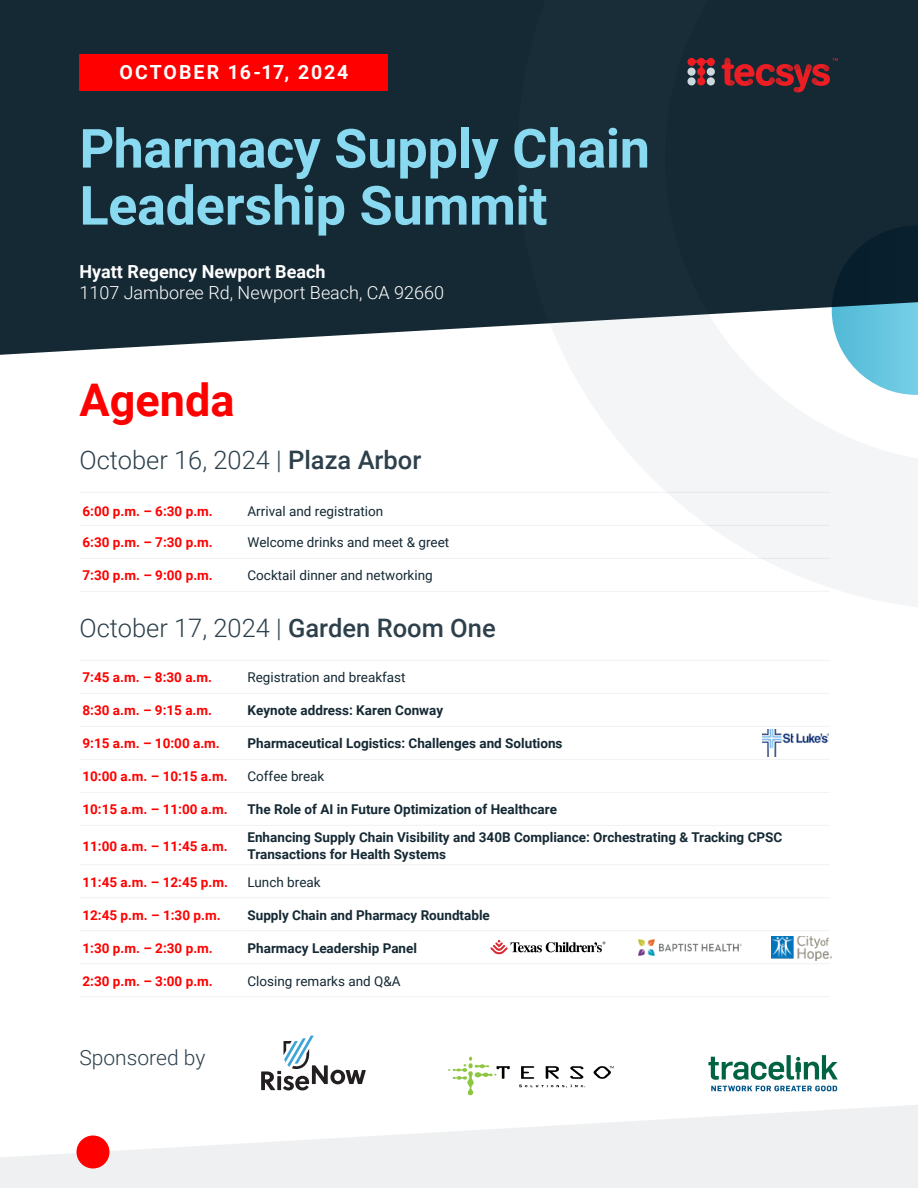
<style>
.page{position:relative;width:918px;height:1188px;background:#fff}
.page>*{position:absolute;margin:0;border:0;box-sizing:border-box;transform-origin:0 0}
.t1{font:700 54px/57px "Roboto";letter-spacing:-.005em;color:#89d9f0}
.t2{font:700 45px "Roboto";color:#f00}
.t3{font:300 25.5px "Roboto";color:#2d404b}
.t4{font:300 21px "Roboto";color:#2d404b}
.t5{font:700 19.5px "Roboto";letter-spacing:.1em;color:#fff}
.t6{font:300 18px "Roboto";color:#fff}
.t7{font:700 18px "Roboto";color:#fff}
.t8{font:700 13.5px/16.2px "Roboto";color:#152934}
.t9{font:700 13.5px "Roboto";color:#f00}
.t10{font:13.5px "Roboto";color:#152934}
.s1{font-weight:500}
</style>
<div class="page">
<div style="left:0;top:0;width:518px;height:355px;background:#152934"></div>
<svg style="left:0;top:1105px;width:918px;height:83px;fill:#eff0f1"></svg>
<hr style="left:80px;top:492px;width:164px;height:1px;background:#f0f2f5">
<hr style="left:244px;top:492px;width:586px;height:1px;background:#f0f2f5">
<hr style="left:80px;top:525px;width:164px;height:1px;background:#f0f2f5">
<hr style="left:244px;top:525px;width:586px;height:1px;background:#f0f2f5">
<hr style="left:80px;top:558px;width:164px;height:1px;background:#f0f2f5">
<hr style="left:244px;top:558px;width:586px;height:1px;background:#f0f2f5">
<hr style="left:80px;top:591px;width:164px;height:1px;background:#f0f2f5">
<hr style="left:244px;top:591px;width:586px;height:1px;background:#f0f2f5">
<hr style="left:80px;top:660px;width:164px;height:1px;background:#f0f2f5">
<hr style="left:244px;top:660px;width:586px;height:1px;background:#f0f2f5">
<hr style="left:80px;top:693px;width:164px;height:1px;background:#f0f2f5">
<hr style="left:244px;top:693px;width:586px;height:1px;background:#f0f2f5">
<hr style="left:80px;top:726px;width:164px;height:1px;background:#f0f2f5">
<hr style="left:244px;top:726px;width:586px;height:1px;background:#f0f2f5">
<hr style="left:80px;top:759px;width:164px;height:1px;background:#f0f2f5">
<hr style="left:244px;top:759px;width:586px;height:1px;background:#f0f2f5">
<hr style="left:80px;top:792px;width:164px;height:1px;background:#f0f2f5">
<hr style="left:244px;top:792px;width:586px;height:1px;background:#f0f2f5">
<hr style="left:80px;top:825px;width:164px;height:1px;background:#f0f2f5">
<hr style="left:244px;top:825px;width:586px;height:1px;background:#f0f2f5">
<hr style="left:80px;top:864px;width:164px;height:1px;background:#f0f2f5">
<hr style="left:244px;top:864px;width:586px;height:1px;background:#f0f2f5">
<hr style="left:80px;top:897px;width:164px;height:1px;background:#f0f2f5">
<hr style="left:244px;top:897px;width:586px;height:1px;background:#f0f2f5">
<hr style="left:80px;top:930px;width:164px;height:1px;background:#f0f2f5">
<hr style="left:244px;top:930px;width:586px;height:1px;background:#f0f2f5">
<hr style="left:80px;top:963px;width:164px;height:1px;background:#f0f2f5">
<hr style="left:244px;top:963px;width:586px;height:1px;background:#f0f2f5">
<hr style="left:80px;top:996px;width:164px;height:1px;background:#f0f2f5">
<hr style="left:244px;top:996px;width:586px;height:1px;background:#f0f2f5">
<svg style="left:518px;top:0;width:400px;height:607px;fill:#192d39"></svg>
<svg style="left:832px;top:225px;width:86px;height:170px"></svg>
<img style="left:763px;top:729px;width:65px;height:27px">
<img style="left:638px;top:939px;width:104px;height:17px">
<img style="left:772px;top:936px;width:59px;height:25px">
<svg style="left:490px;top:940px;width:115px;height:14px"></svg>
<svg style="left:261px;top:1036px;width:105px;height:54px"></svg>
<svg style="left:711px;top:1086px;width:126px;height:5px"></svg>
<svg style="left:708px;top:1055px;width:130px;height:25px"></svg>
<svg style="left:448px;top:1057px;width:62px;height:38px"></svg>
<svg style="left:519px;top:1066px;width:66px;height:22px"></svg>
<svg style="left:594px;top:1066px;width:20px;height:13px"></svg>
<div style="left:76px;top:1136px;width:34px;height:32px;background:#f00;border-radius:50%"></div>
<div style="left:80px;top:54px;width:308px;height:36px;background:#f00"></div>
<hr style="left:700px;top:61px;width:2px;height:21px;background:#c42026">
<hr style="left:691px;top:61px;width:20px;height:2px;background:#c42026">
<div style="left:687px;top:58px;width:9px;height:8px;background:#ed1d24;border-radius:50%"></div>
<div style="left:697px;top:58px;width:8px;height:8px;background:#ed1d24;border-radius:50%"></div>
<div style="left:707px;top:58px;width:8px;height:8px;background:#ed1d24;border-radius:50%"></div>
<div style="left:687px;top:68px;width:9px;height:8px;background:#cdd8dd;border-radius:50%"></div>
<div style="left:697px;top:68px;width:8px;height:8px;background:#ed1d24;border-radius:50%"></div>
<div style="left:707px;top:68px;width:8px;height:8px;background:#cdd8dd;border-radius:50%"></div>
<div style="left:687px;top:77px;width:9px;height:8px;background:#cdd8dd;border-radius:50%"></div>
<div style="left:697px;top:77px;width:8px;height:8px;background:#ed1d24;border-radius:50%"></div>
<div style="left:707px;top:77px;width:8px;height:8px;background:#cdd8dd;border-radius:50%"></div>
<svg style="left:722px;top:58px;width:116px;height:34px"></svg>
<h3 class="t5" style="left:120px;top:58px;width:230px">OCTOBER 16-17, 2024</h3>
<h1 class="t1" style="left:80px;top:118px;width:572px">Pharmacy Supply Chain<br>Leadership Summit</h1>
<h3 class="t7" style="left:80px;top:259px;width:248px">Hyatt Regency Newport Beach</h3>
<h3 class="t6" style="left:80px;top:280px;width:366px">1107 Jamboree Rd, Newport Beach, CA 92660</h3>
<h2 class="t2" style="left:80px;top:369px;width:156px">Agenda</h2>
<h3 class="t3" style="left:80px;top:442px;width:343px">October 16, 2024 | <span class="s1">Plaza Arbor</span></h3>
<p class="t9" style="left:82px;top:502px;width:132px">6:00 p.m. – 6:30 p.m.</p>
<p class="t10" style="left:247px;top:502px;width:137px">Arrival and registration</p>
<p class="t9" style="left:82px;top:533px;width:132px">6:30 p.m. – 7:30 p.m.</p>
<p class="t10" style="left:247px;top:533px;width:203px">Welcome drinks and meet &amp; greet</p>
<p class="t9" style="left:82px;top:566px;width:132px">7:30 p.m. – 9:00 p.m.</p>
<p class="t10" style="left:247px;top:566px;width:187px">Cocktail dinner and networking</p>
<h3 class="t3" style="left:80px;top:610px;width:418px">October 17, 2024 | <span class="s1">Garden Room One</span></h3>
<p class="t9" style="left:82px;top:668px;width:131px">7:45 a.m. – 8:30 a.m.</p>
<p class="t10" style="left:247px;top:668px;width:160px">Registration and breakfast</p>
<p class="t9" style="left:82px;top:701px;width:131px">8:30 a.m. – 9:15 a.m.</p>
<p class="t8" style="left:247px;top:702px;width:197px">Keynote address: Karen Conway</p>
<p class="t9" style="left:82px;top:734px;width:139px">9:15 a.m. – 10:00 a.m.</p>
<p class="t8" style="left:247px;top:735px;width:317px">Pharmaceutical Logistics: Challenges and Solutions</p>
<p class="t9" style="left:82px;top:767px;width:147px">10:00 a.m. – 10:15 a.m.</p>
<p class="t10" style="left:247px;top:767px;width:78px">Coffee break</p>
<p class="t9" style="left:82px;top:800px;width:147px">10:15 a.m. – 11:00 a.m.</p>
<p class="t8" style="left:247px;top:801px;width:311px">The Role of AI in Future Optimization of Healthcare</p>
<p class="t9" style="left:82px;top:836px;width:147px">11:00 a.m. – 11:45 a.m.</p>
<p class="t8" style="left:247px;top:829px;width:536px">Enhancing Supply Chain Visibility and 340B Compliance: Orchestrating &amp; Tracking CPSC<br>Transactions for Health Systems</p>
<p class="t9" style="left:82px;top:873px;width:147px">11:45 a.m. – 12:45 p.m.</p>
<p class="t10" style="left:247px;top:873px;width:75px">Lunch break</p>
<p class="t9" style="left:82px;top:905px;width:140px">12:45 p.m. – 1:30 p.m.</p>
<p class="t8" style="left:247px;top:906px;width:244px">Supply Chain and Pharmacy Roundtable</p>
<p class="t9" style="left:82px;top:938px;width:132px">1:30 p.m. – 2:30 p.m.</p>
<p class="t8" style="left:247px;top:939px;width:171px">Pharmacy Leadership Panel</p>
<p class="t9" style="left:82px;top:971px;width:132px">2:30 p.m. – 3:00 p.m.</p>
<p class="t10" style="left:247px;top:971px;width:155px">Closing remarks and Q&amp;A</p>
<h3 class="t4" style="left:80px;top:1042px;width:128px">Sponsored by</h3>
</div>
